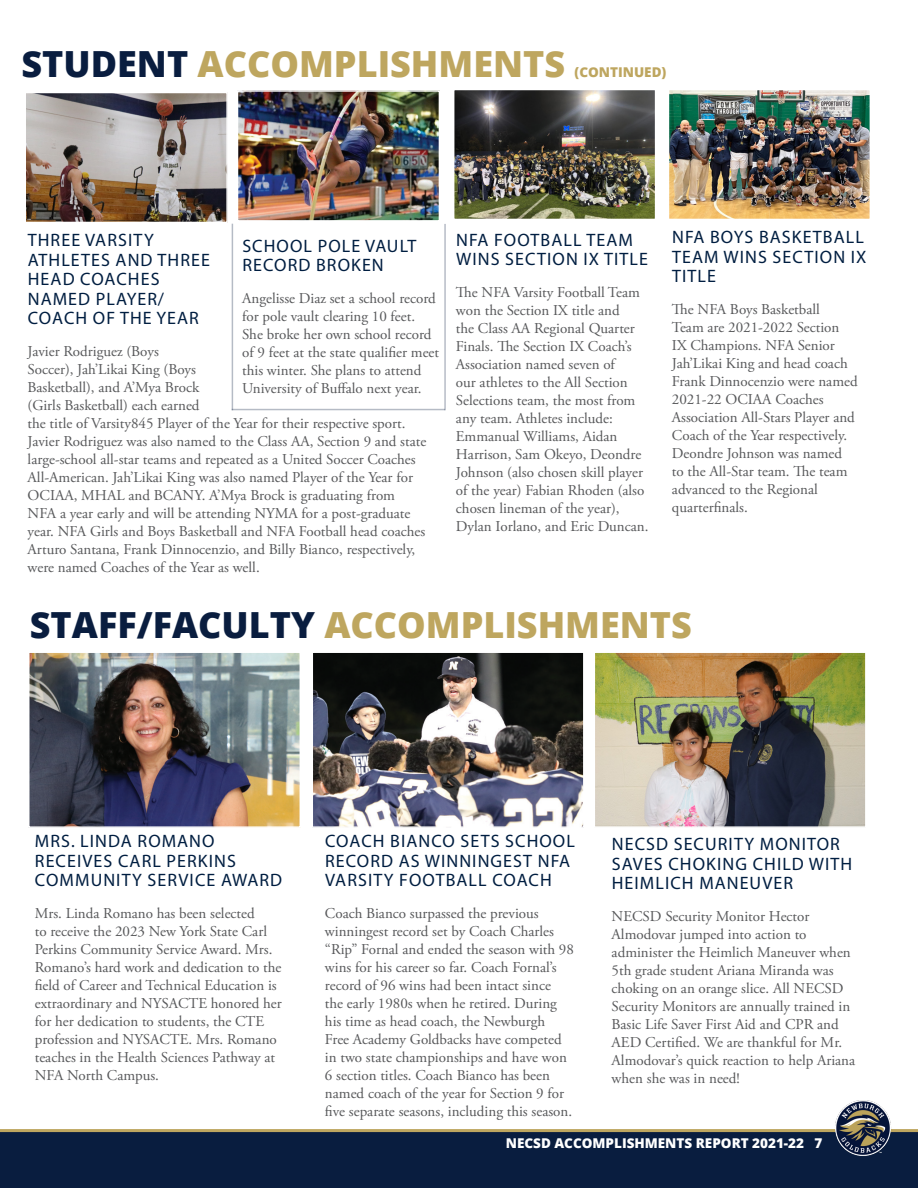
<style>
.page{position:relative;width:918px;height:1188px;background:#fff}
.page>*{position:absolute;margin:0;border:0;box-sizing:border-box;transform-origin:0 0}
.t1{font:800 36px "Open Sans";color:#bea65f}
.t2{font:18px/19.5px "Myriad Pro";letter-spacing:.06em;color:#001e41}
.t3{font:15px/18px "Adobe Garamond Pro";color:#57585a}
.t4{font:800 13.5px "Open Sans";color:#fff}
.t5{font:800 13.5px "Open Sans";color:#bea65f}
.s1{color:#091d3f}
</style>
<div class="page">
<hr style="left:232px;top:224px;width:1px;height:186px;background:#091d3f">
<div style="left:0;top:1129px;width:918px;height:59px;background:#091d3f"></div>
<img style="left:31px;top:654px;width:267px;height:171px">
<div style="left:28px;top:651px;width:273px;height:177px;border:2px solid #fff"></div>
<img style="left:315px;top:654px;width:267px;height:171px">
<div style="left:312px;top:651px;width:273px;height:177px;border:2px solid #fff"></div>
<img style="left:597px;top:654px;width:267px;height:171px">
<div style="left:594px;top:651px;width:273px;height:177px;border:2px solid #fff"></div>
<img style="left:240px;top:93px;width:197px;height:126px">
<div style="left:237px;top:90px;width:203px;height:132px;border:2px solid #fff"></div>
<img style="left:456px;top:92px;width:197px;height:125px">
<div style="left:453px;top:89px;width:203px;height:131px;border:2px solid #fff"></div>
<img style="left:671px;top:92px;width:197px;height:125px">
<div style="left:668px;top:89px;width:203px;height:131px;border:2px solid #fff"></div>
<img style="left:27px;top:95px;width:198px;height:125px">
<div style="left:24px;top:92px;width:204px;height:131px;border:2px solid #fff"></div>
<hr style="left:232px;top:409px;width:213px;height:1px;background:#091d3f">
<hr style="left:444px;top:224px;width:2px;height:186px;background:#091d3f">
<img style="left:835px;top:1100px;width:57px;height:56px">
<p class="t1" style="left:21px;top:36px;width:545px"><span class="s1">STUDENT</span> ACCOMPLISHMENTS</p>
<p class="t5" style="left:575px;top:62px;width:93px">(CONTINUED)</p>
<p class="t2" style="left:28px;top:230px;width:184px">THREE VARSITY<br>ATHLETES AND THREE<br>HEAD COACHES<br>NAMED PLAYER/<br>COACH OF THE YEAR</p>
<p class="t3" style="left:28px;top:342px;width:400px">Javier Rodriguez (Boys<br>Soccer), Jah’Likai King (Boys<br>Basketball), and A’Mya Brock<br>(Girls Basketball) each earned<br>the title of Varsity845 Player of the Year for their respective sport.<br>Javier Rodriguez was also named to the Class AA, Section 9 and state large-school all-star teams and repeated as a United Soccer Coaches All-American. Jah’Likai King was also named Player of the Year for OCIAA, MHAL and BCANY. A’Mya Brock is graduating from NFA a year early and will be attending NYMA for a post-graduate year. NFA Girls and Boys Basketball and NFA Football head coaches Arturo Santana, Frank Dinnocenzio, and Billy Bianco, respectively, were named Coaches of the Year as well.</p>
<p class="t2" style="left:242px;top:236px;width:176px">SCHOOL POLE VAULT<br>RECORD BROKEN</p>
<p class="t3" style="left:242px;top:290px;width:199px">Angelisse Diaz set a school record for pole vault clearing 10 feet.<br>She broke her own school record of 9 feet at the state qualifier meet this winter. She plans to attend<br>University of Buffalo next year.</p>
<p class="t2" style="left:456px;top:230px;width:193px">NFA FOOTBALL TEAM<br>WINS SECTION IX TITLE</p>
<p class="t3" style="left:456px;top:283px;width:194px">The NFA Varsity Football Team won the Section IX title and<br>the Class AA Regional Quarter<br>Finals. The Section IX Coach’s<br>Association named seven of<br>our athletes to the All Section<br>Selections team, the most from any team. Athletes include:<br>Emmanual Williams, Aidan<br>Harrison, Sam Okeyo, Deondre<br>Johnson (also chosen skill player of the year) Fabian Rhoden (also chosen lineman of the year),<br>Dylan Iorlano, and Eric Duncan.</p>
<p class="t2" style="left:672px;top:227px;width:196px">NFA BOYS BASKETBALL<br>TEAM WINS SECTION IX<br>TITLE</p>
<p class="t3" style="left:672px;top:300px;width:187px">The NFA Boys Basketball<br>Team are 2021-2022 Section<br>IX Champions. NFA Senior<br>Jah’Likai King and head coach<br>Frank Dinnocenzio were named<br>2021-22 OCIAA Coaches<br>Association All-Stars Player and<br>Coach of the Year respectively.<br>Deondre Johnson was named<br>to the All-Star team. The team advanced to the Regional quarterfinals.</p>
<p class="t1" style="left:30px;top:598px;width:664px"><span class="s1">STAFF/FACULTY</span> ACCOMPLISHMENTS</p>
<p class="t2" style="left:35px;top:831px;width:249px">MRS. LINDA ROMANO<br>RECEIVES CARL PERKINS<br>COMMUNITY SERVICE AWARD</p>
<p class="t3" style="left:35px;top:905px;width:249px">Mrs. Linda Romano has been selected<br>to receive the 2023 New York State Carl Perkins Community Service Award. Mrs.<br>Romano’s hard work and dedication to the field of Career and Technical Education is extraordinary and NYSACTE honored her for her dedication to students, the CTE profession and NYSACTE. Mrs. Romano teaches in the Health Sciences Pathway at NFA North Campus.</p>
<p class="t2" style="left:325px;top:831px;width:251px">COACH BIANCO SETS SCHOOL<br>RECORD AS WINNINGEST NFA<br>VARSITY FOOTBALL COACH</p>
<p class="t3" style="left:325px;top:905px;width:251px">Coach Bianco surpassed the previous winningest record set by Coach Charles “Rip” Fornal and ended the season with 98 wins for his career so far. Coach Fornal’s record of 96 wins had been intact since<br>the early 1980s when he retired. During his time as head coach, the Newburgh<br>Free Academy Goldbacks have competed in two state championships and have won 6 section titles. Coach Bianco has been named coach of the year for Section 9 for five separate seasons, including this season.</p>
<p class="t4" style="left:506px;top:1133px;width:318px">NECSD ACCOMPLISHMENTS REPORT 2021-22 7</p>
<p class="t2" style="left:612px;top:834px;width:242px">NECSD SECURITY MONITOR<br>SAVES CHOKING CHILD WITH<br>HEIMLICH MANEUVER</p>
<p class="t3" style="left:612px;top:908px;width:245px">NECSD Security Monitor Hector Almodovar jumped into action to administer the Heimlich Maneuver when 5th grade student Ariana Miranda was choking on an orange slice. All NECSD Security Monitors are annually trained in Basic Life Saver First Aid and CPR and AED Certified. We are thankful for Mr.<br>Almodovar’s quick reaction to help Ariana when she was in need!</p>
</div>
